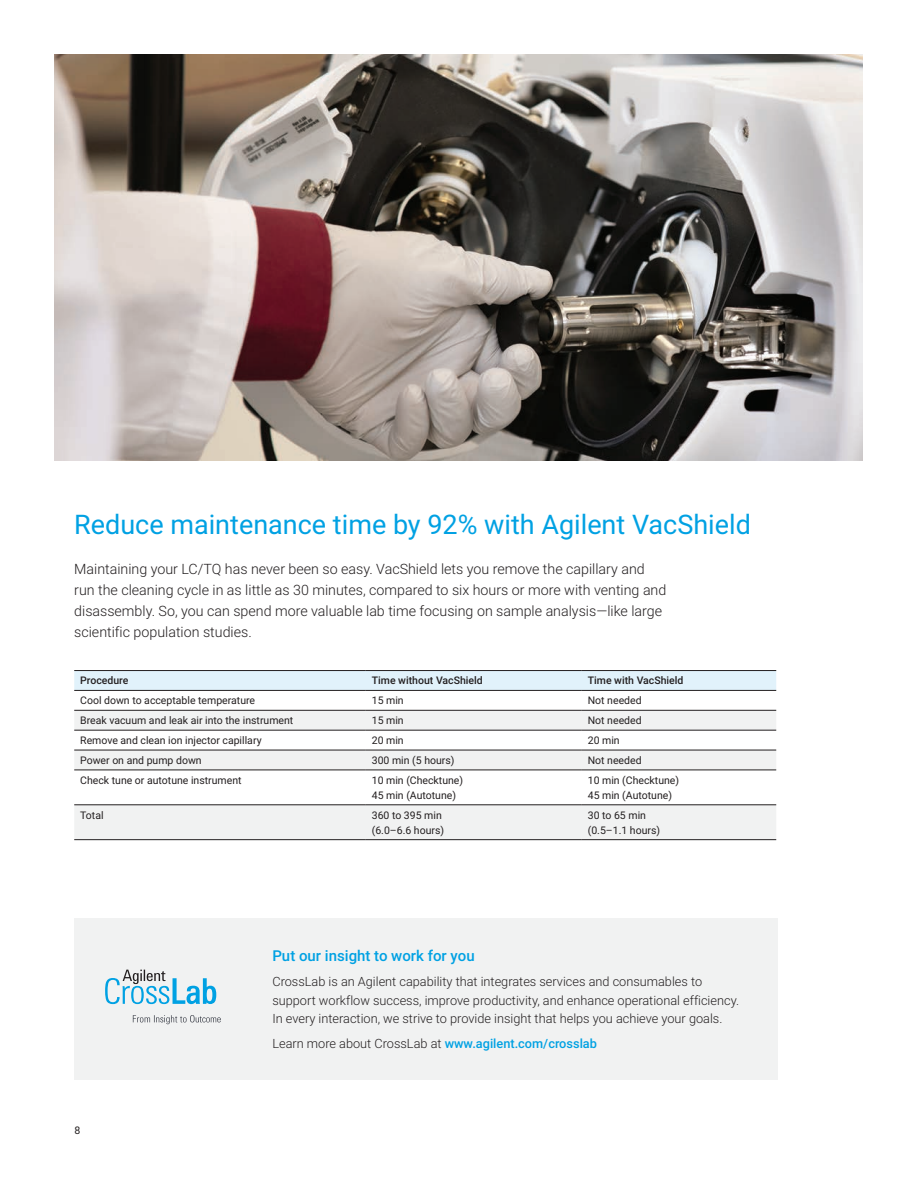
<style>
.page{position:relative;width:918px;height:1188px;background:#fff}
.page>*{position:absolute;margin:0;border:0;box-sizing:border-box;transform-origin:0 0}
._18_on_23_larger_sub{font:27px "Roboto";color:#00a1e3}
.BROCHURE_callout_sub{font:500 15px "Roboto";color:#00a1e3}
.BROCHURE_text_black{font:300 14.25px/21px "Roboto";color:#231f20}
.BROCHURE_callout_tex{font:300 12.75px/18.8px "Roboto";color:#231f20}
.DATA_table_text_smal{font:10.5px/15px "Roboto";color:#231f20}
.DATA_table_text_head{font:500 10.5px "Roboto";color:#231f20}
.s1{font-weight:500;color:#00a1e3}
</style>
<div class="page">
<div style="left:74px;top:918px;width:703px;height:162px;background:#f1f2f2"></div>
<img style="left:54px;top:54px;width:809px;height:406px">
<svg style="left:105px;top:970px;width:111px;height:34px"></svg>
<svg style="left:133px;top:1015px;width:88px;height:9px"></svg>
<svg style="left:74px;top:671px;width:702px;height:19px;background:#dff0f9"></svg>
<svg style="left:74px;top:711px;width:702px;height:128px;fill:#f1f2f2"></svg>
<hr style="left:74px;top:670px;width:292px;height:1px;background:#231f20">
<hr style="left:366px;top:670px;width:216px;height:1px;background:#231f20">
<hr style="left:582px;top:670px;width:194px;height:1px;background:#231f20">
<hr style="left:74px;top:690px;width:292px;height:1px;background:#231f20">
<hr style="left:366px;top:690px;width:216px;height:1px;background:#231f20">
<hr style="left:582px;top:690px;width:194px;height:1px;background:#231f20">
<hr style="left:74px;top:710px;width:292px;height:1px;background:#231f20">
<hr style="left:366px;top:710px;width:216px;height:1px;background:#231f20">
<hr style="left:582px;top:710px;width:194px;height:1px;background:#231f20">
<hr style="left:74px;top:730px;width:292px;height:1px;background:#231f20">
<hr style="left:366px;top:730px;width:216px;height:1px;background:#231f20">
<hr style="left:582px;top:730px;width:194px;height:1px;background:#231f20">
<hr style="left:74px;top:750px;width:292px;height:1px;background:#231f20">
<hr style="left:366px;top:750px;width:216px;height:1px;background:#231f20">
<hr style="left:582px;top:750px;width:194px;height:1px;background:#231f20">
<hr style="left:74px;top:770px;width:292px;height:1px;background:#231f20">
<hr style="left:366px;top:770px;width:216px;height:1px;background:#231f20">
<hr style="left:582px;top:770px;width:194px;height:1px;background:#231f20">
<hr style="left:74px;top:805px;width:292px;height:1px;background:#231f20">
<hr style="left:366px;top:805px;width:216px;height:1px;background:#231f20">
<hr style="left:582px;top:805px;width:194px;height:1px;background:#231f20">
<hr style="left:74px;top:839px;width:292px;height:1px;background:#231f20">
<hr style="left:366px;top:839px;width:216px;height:1px;background:#231f20">
<hr style="left:582px;top:839px;width:194px;height:1px;background:#231f20">
<p class="_18_on_23_larger_sub" style="left:74px;top:506px;width:678px">Reduce maintenance time by 92% with Agilent VacShield</p>
<p class="BROCHURE_text_black" style="left:74px;top:557px;width:594px">Maintaining your LC/TQ has never been so easy. VacShield lets you remove the capillary and run the cleaning cycle in as little as 30 minutes, compared to six hours or more with venting and disassembly. So, you can spend more valuable lab time focusing on sample analysis—like large scientific population studies.</p>
<p class="DATA_table_text_head" style="left:80px;top:673px;width:50px">Procedure</p>
<p class="DATA_table_text_head" style="left:372px;top:673px;width:112px">Time without VacShield</p>
<p class="DATA_table_text_head" style="left:588px;top:673px;width:97px">Time with VacShield</p>
<p class="DATA_table_text_smal" style="left:80px;top:693px;width:176px">Cool down to acceptable temperature</p>
<p class="DATA_table_text_smal" style="left:372px;top:693px;width:33px">15 min</p>
<p class="DATA_table_text_smal" style="left:588px;top:693px;width:55px">Not needed</p>
<p class="DATA_table_text_smal" style="left:80px;top:713px;width:215px">Break vacuum and leak air into the instrument</p>
<p class="DATA_table_text_smal" style="left:372px;top:713px;width:33px">15 min</p>
<p class="DATA_table_text_smal" style="left:588px;top:713px;width:55px">Not needed</p>
<p class="DATA_table_text_smal" style="left:80px;top:732px;width:183px">Remove and clean ion injector capillary</p>
<p class="DATA_table_text_smal" style="left:372px;top:732px;width:33px">20 min</p>
<p class="DATA_table_text_smal" style="left:588px;top:732px;width:33px">20 min</p>
<p class="DATA_table_text_smal" style="left:80px;top:752px;width:123px">Power on and pump down</p>
<p class="DATA_table_text_smal" style="left:372px;top:752px;width:84px">300 min (5 hours)</p>
<p class="DATA_table_text_smal" style="left:588px;top:752px;width:55px">Not needed</p>
<p class="DATA_table_text_smal" style="left:80px;top:772px;width:163px">Check tune or autotune instrument</p>
<p class="DATA_table_text_smal" style="left:372px;top:772px;width:93px">10 min (Checktune)<br>45 min (Autotune)</p>
<p class="DATA_table_text_smal" style="left:588px;top:772px;width:93px">10 min (Checktune)<br>45 min (Autotune)</p>
<p class="DATA_table_text_smal" style="left:80px;top:807px;width:25px">Total</p>
<p class="DATA_table_text_smal" style="left:372px;top:807px;width:74px">360 to 395 min (6.0–6.6 hours)</p>
<p class="DATA_table_text_smal" style="left:588px;top:807px;width:60px">30 to 65 min</p>
<p class="DATA_table_text_smal" style="left:588px;top:822px;width:74px">(0.5–1.1 hours)</p>
<p class="DATA_table_text_smal" style="left:75px;top:1122px;width:7px">8</p>
<p class="BROCHURE_callout_sub" style="left:272px;top:945px;width:204px">Put our insight to work for you</p>
<p class="BROCHURE_callout_tex" style="left:272px;top:971px;width:468px">CrossLab is an Agilent capability that integrates services and consumables to support workflow success, improve productivity, and enhance operational efficiency.<br>In every interaction, we strive to provide insight that helps you achieve your goals.</p>
<p class="BROCHURE_callout_tex" style="left:272px;top:1034px;width:326px">Learn more about CrossLab at <span class="s1">www.agilent.com/crosslab</span></p>
</div>
